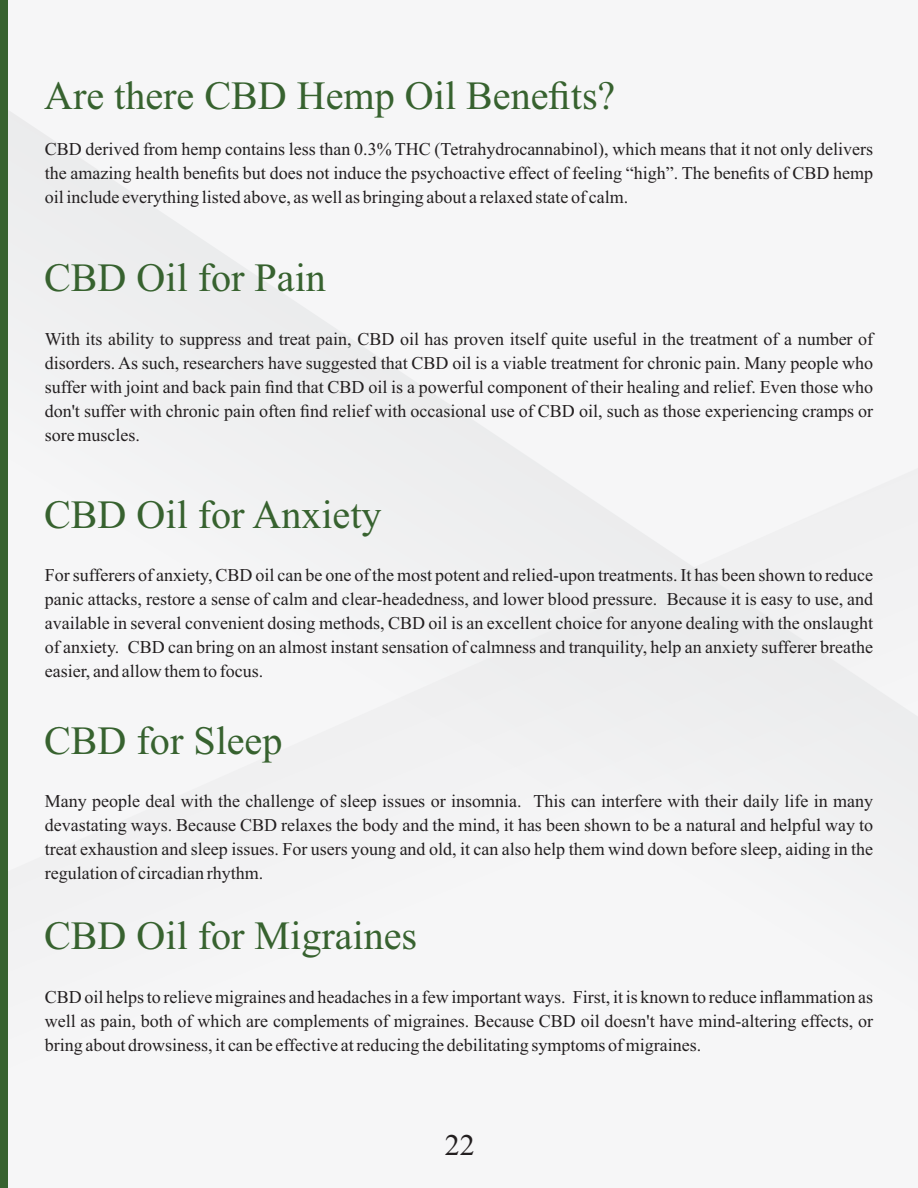
<style>
.page{position:relative;width:918px;height:1188px;background:#f6f6f7}
.page>*{position:absolute;margin:0;border:0;box-sizing:border-box;transform-origin:0 0}
.t1{font:40.05px "Times New Roman";color:#37622f}
.t2{font:30px "Times New Roman";color:#231f20}
.t3{font:18px/24px "Times New Roman";color:#231f20;text-align:justify}
</style>
<div class="page">
<svg style="left:8px;top:111px;width:867px;height:586px"></svg>
<div style="left:0;top:0;width:8px;height:1188px;background:#37622f"></div>
<h1 class="t1" style="left:44px;top:81px;width:573px">Are there CBD Hemp Oil Benefits?</h1>
<p class="t3" style="left:45px;top:139px;width:830px">CBD derived from hemp contains less than 0.3% THC (Tetrahydrocannabinol), which means that it not only delivers the amazing health benefits but does not induce the psychoactive effect of feeling “high”. The benefits of CBD hemp oil include everything listed above, as well as bringing about a relaxed state of calm.</p>
<h1 class="t1" style="left:44px;top:264px;width:283px">CBD Oil for Pain</h1>
<p class="t3" style="left:45px;top:328px;width:830px">With its ability to suppress and treat pain, CBD oil has proven itself quite useful in the treatment of a number of disorders. As such, researchers have suggested that CBD oil is a viable treatment for chronic pain. Many people who suffer with joint and back pain find that CBD oil is a powerful component of their healing and relief. Even those who don't suffer with chronic pain often find relief with occasional use of CBD oil, such as those experiencing cramps or sore muscles.</p>
<h1 class="t1" style="left:44px;top:500px;width:339px">CBD Oil for Anxiety</h1>
<p class="t3" style="left:45px;top:565px;width:830px">For sufferers of anxiety, CBD oil can be one of the most potent and relied-upon treatments. It has been shown to reduce panic attacks, restore a sense of calm and clear-headedness, and lower blood pressure. Because it is easy to use, and available in several convenient dosing methods, CBD oil is an excellent choice for anyone dealing with the onslaught of anxiety. CBD can bring on an almost instant sensation of calmness and tranquility, help an anxiety sufferer breathe easier, and allow them to focus.</p>
<h1 class="t1" style="left:44px;top:726px;width:240px">CBD for Sleep</h1>
<p class="t3" style="left:45px;top:791px;width:830px">Many people deal with the challenge of sleep issues or insomnia. This can interfere with their daily life in many devastating ways. Because CBD relaxes the body and the mind, it has been shown to be a natural and helpful way to treat exhaustion and sleep issues. For users young and old, it can also help them wind down before sleep, aiding in the regulation of circadian rhythm.</p>
<h1 class="t1" style="left:44px;top:921px;width:375px">CBD Oil for Migraines</h1>
<p class="t3" style="left:45px;top:986px;width:830px">CBD oil helps to relieve migraines and headaches in a few important ways. First, it is known to reduce inflammation as well as pain, both of which are complements of migraines. Because CBD oil doesn't have mind-altering effects, or bring about drowsiness, it can be effective at reducing the debilitating symptoms of migraines.</p>
<h2 class="t2" style="left:445px;top:1134px;width:32px">22</h2>
</div>
